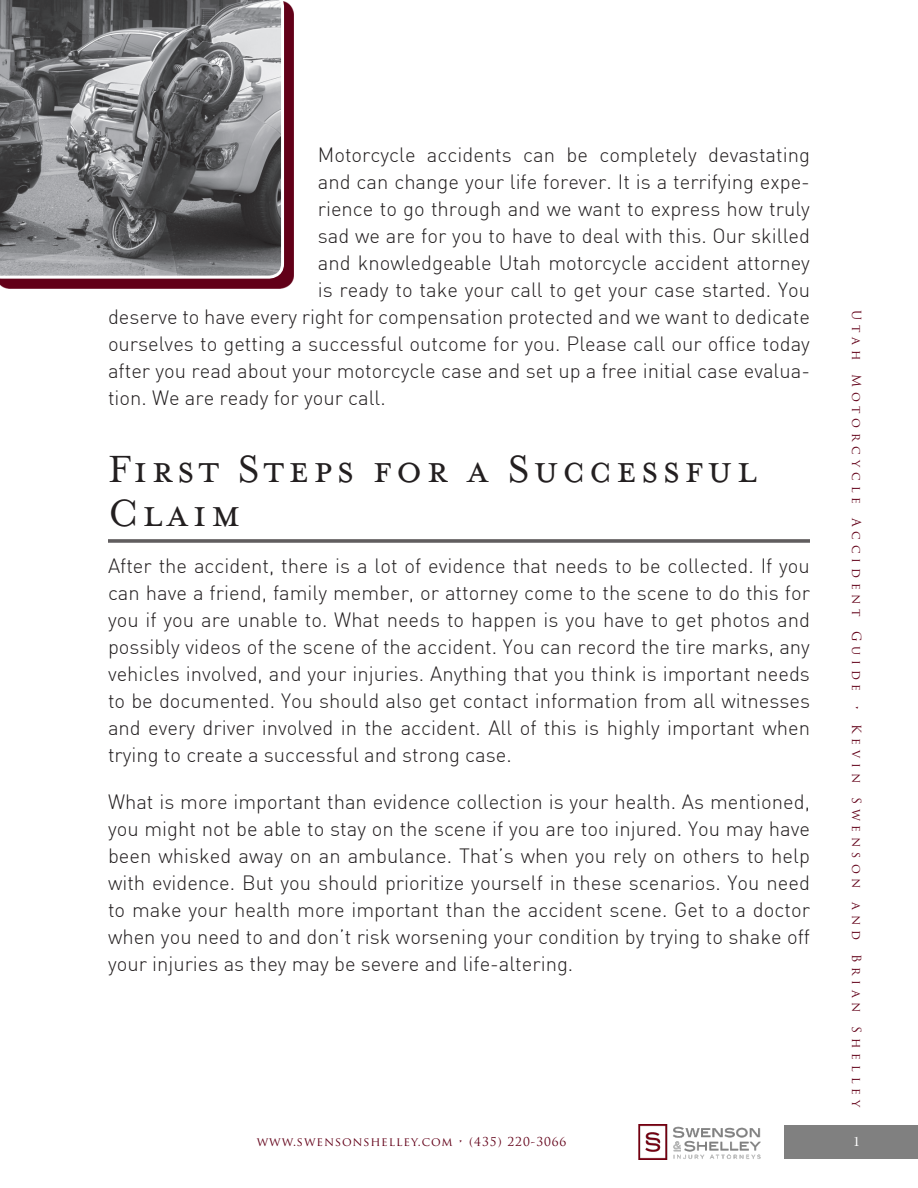
<style>
.page{position:relative;width:918px;height:1188px;background:#fff}
.page>*{position:absolute;margin:0;border:0;box-sizing:border-box;transform-origin:0 0}
.t1{font:43.5px/43.5px "Mrs Eaves Small Caps";letter-spacing:.1em;color:#231f20}
.t2{font:300 20.25px/27px "DIN";color:#231f20;text-align:justify}
.t3{font:13.5px "New Baskerville";color:#fff}
.t4{font:12.3px "Trajan Pro";letter-spacing:.4em;color:#620018}
.t5{font:12px "Trajan Pro";letter-spacing:.075em;color:#620018}
</style>
<div class="page">
<img style="left:639px;top:1125px;width:122px;height:34px">
<div style="left:784px;top:1125px;width:134px;height:33px;background:#808080"></div>
<hr style="left:108px;top:539px;width:702px;height:1px;background:#231f20">
<hr style="left:108px;top:541px;width:702px;height:1px;background:#231f20">
<hr style="left:108px;top:542px;width:702px;height:1px;background:#231f20">
<div style="left:0;top:1px;width:294px;height:287px;background:#620018"></div>
<svg style="left:0;top:0;width:284px;height:279px;background:#77787a"></svg>
<p class="t2" style="left:318px;top:141px;width:494px">Motorcycle accidents can be completely devastating</p>
<p class="t2" style="left:318px;top:168px;width:494px">and can change your life forever. It is a terrifying expe-</p>
<p class="t2" style="left:318px;top:195px;width:494px">rience to go through and we want to express how truly</p>
<p class="t2" style="left:318px;top:222px;width:494px">sad we are for you to have to deal with this. Our skilled</p>
<p class="t2" style="left:318px;top:249px;width:494px">and knowledgeable Utah motorcycle accident attorney</p>
<p class="t2" style="left:318px;top:276px;width:494px">is ready to take your call to get your case started. You</p>
<p class="t2" style="left:108px;top:303px;width:704px">deserve to have every right for compensation protected and we want to dedicate</p>
<p class="t2" style="left:108px;top:330px;width:704px">ourselves to getting a successful outcome for you. Please call our office today</p>
<p class="t2" style="left:108px;top:357px;width:704px">after you read about your motorcycle case and set up a free initial case evalua-</p>
<p class="t2" style="left:108px;top:384px;width:279px">tion. We are ready for your call.</p>
<h1 class="t1" style="left:108px;top:449px;width:650px">First Steps for a Successful<br>Claim</h1>
<p class="t2" style="left:108px;top:552px;width:704px">After the accident, there is a lot of evidence that needs to be collected. If you can have a friend, family member, or attorney come to the scene to do this for you if you are unable to. What needs to happen is you have to get photos and possibly videos of the scene of the accident. You can record the tire marks, any vehicles involved, and your injuries. Anything that you think is important needs to be documented. You should also get contact information from all witnesses and every driver involved in the accident. All of this is highly important when trying to create a successful and strong case.</p>
<p class="t2" style="left:108px;top:788px;width:704px">What is more important than evidence collection is your health. As mentioned, you might not be able to stay on the scene if you are too injured. You may have been whisked away on an ambulance. That’s when you rely on others to help with evidence. But you should prioritize yourself in these scenarios. You need to make your health more important than the accident scene. Get to a doctor when you need to and don’t risk worsening your condition by trying to shake off your injuries as they may be severe and life-altering.</p>
<p class="t4" style="left:865px;top:310px;width:799px;rotate:90deg">UTAH MOTORCYCLE ACCIDENT GUIDE • KEVIN SWENSON AND BRIAN SHELLEY</p>
<p class="t5" style="left:257px;top:1134px;width:311px">WWW.SWENSONSHELLEY.COM • (435) 220-3066</p>
<p class="t3" style="left:853px;top:1134px;width:9px">1</p>
</div>
